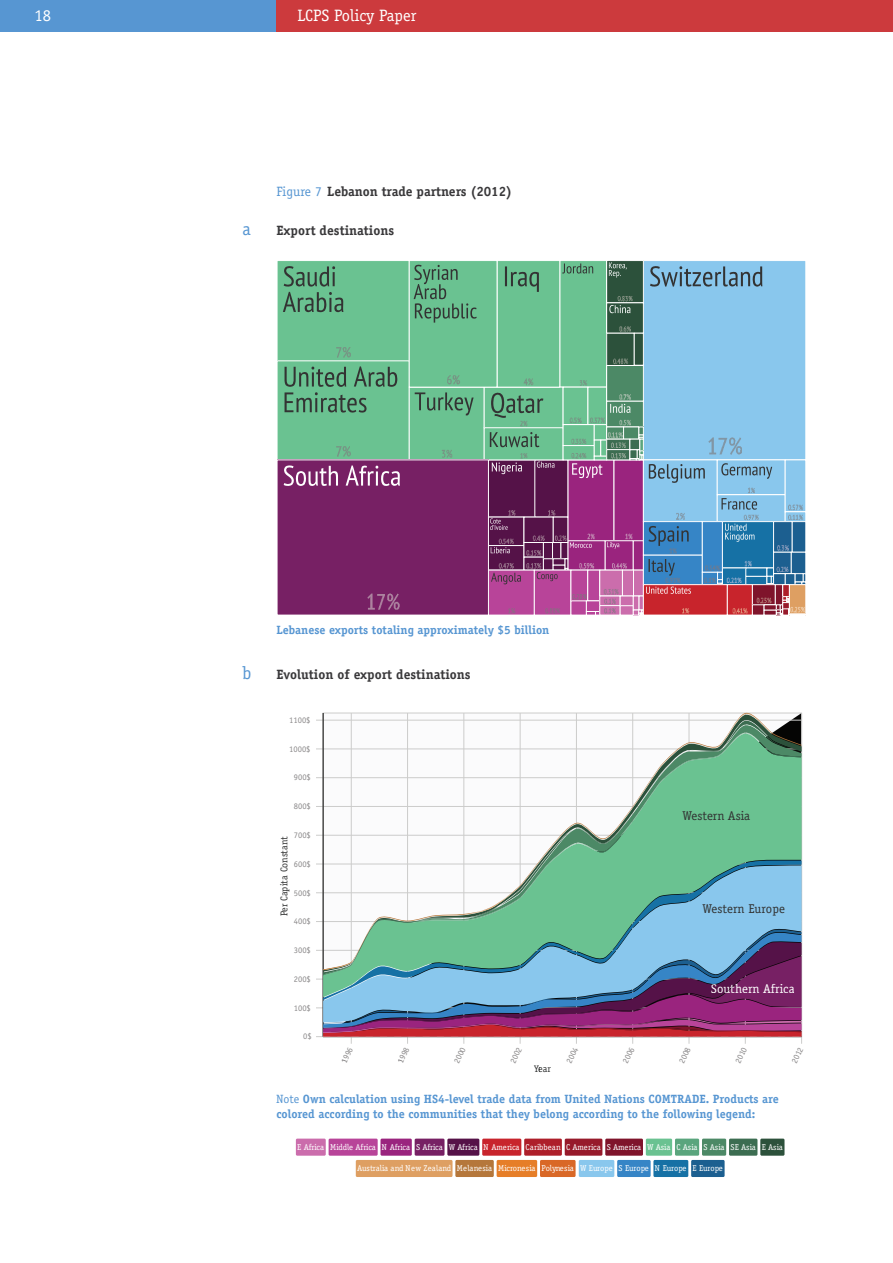
<style>
.page{position:relative;width:893px;height:1263px;background:#fff}
.page>*{position:absolute;margin:0;border:0;box-sizing:border-box;transform-origin:0 0}
.t1{font:18px "Officina Serif Std";color:#5796d2}
.t2{font:16.5px "Officina Serif Std";color:#fff}
.t3{font:700 13.5px "Officina Serif Std";color:#39383a}
.t4{font:12.75px "Officina Serif Std";color:#323333}
.t5{font:12.75px "Officina Serif Std";color:#fff}
.t6{font:700 12px/15px "Officina Serif Std";color:#5796d2}
.t7{font:9.9px "Officina Serif Std";color:#323333}
.t8{font:8.55px "Officina Serif Std";letter-spacing:-.02em;color:#fff}
.t9{font:8.55px "Officina Serif Std";color:#8a8889}
.s1{font-weight:400;color:#5796d2}
.s2{font-weight:400}
</style>
<div class="page">
<div style="left:0;top:0;width:276px;height:32px;background:#5796d2"></div>
<div style="left:276px;top:0;width:617px;height:32px;background:#cc3a3d"></div>
<hr style="left:351px;top:713px;width:1px;height:331px;background:#cccccb">
<hr style="left:407px;top:713px;width:1px;height:331px;background:#cccccb">
<hr style="left:463px;top:713px;width:1px;height:331px;background:#cccccb">
<hr style="left:520px;top:713px;width:1px;height:331px;background:#cccccb">
<hr style="left:576px;top:713px;width:1px;height:331px;background:#cccccb">
<hr style="left:632px;top:713px;width:1px;height:331px;background:#cccccb">
<hr style="left:689px;top:713px;width:1px;height:331px;background:#cccccb">
<hr style="left:745px;top:713px;width:1px;height:331px;background:#cccccb">
<hr style="left:801px;top:713px;width:1px;height:331px;background:#cccccb">
<hr style="left:316px;top:1036px;width:486px;height:1px;background:#cccccb">
<hr style="left:316px;top:1007px;width:486px;height:1px;background:#cccccb">
<hr style="left:316px;top:979px;width:486px;height:1px;background:#cccccb">
<hr style="left:316px;top:950px;width:486px;height:1px;background:#cccccb">
<hr style="left:316px;top:921px;width:486px;height:1px;background:#cccccb">
<hr style="left:316px;top:892px;width:486px;height:1px;background:#cccccb">
<hr style="left:316px;top:864px;width:486px;height:1px;background:#cccccb">
<hr style="left:316px;top:835px;width:486px;height:1px;background:#cccccb">
<hr style="left:316px;top:806px;width:486px;height:1px;background:#cccccb">
<hr style="left:316px;top:777px;width:486px;height:1px;background:#cccccb">
<hr style="left:316px;top:748px;width:486px;height:1px;background:#cccccb">
<hr style="left:316px;top:720px;width:486px;height:1px;background:#cccccb">
<svg style="left:323px;top:1022px;width:479px;height:16px;background:#ae395d"></svg>
<svg style="left:323px;top:1000px;width:479px;height:22px;background:#745191"></svg>
<svg style="left:323px;top:997px;width:479px;height:3px"></svg>
<svg style="left:323px;top:975px;width:479px;height:22px;background:#758eb6"></svg>
<svg style="left:323px;top:713px;width:479px;height:257px"></svg>
<div style="left:643px;top:261px;width:163px;height:199px;background:#89c7ed"></div>
<div style="left:643px;top:261px;width:163px;height:199px;border:1px solid #fff"></div>
<svg style="left:650px;top:266px;width:112px;height:21px"></svg>
<div style="left:277px;top:261px;width:132px;height:100px;background:#6ac291"></div>
<svg style="left:283px;top:266px;width:60px;height:46px"></svg>
<div style="left:277px;top:361px;width:132px;height:99px;background:#6ac291"></div>
<div style="left:277px;top:360px;width:133px;height:100px;border:1px solid #fff"></div>
<svg style="left:285px;top:366px;width:112px;height:47px"></svg>
<div style="left:560px;top:261px;width:47px;height:126px;background:#6ac291"></div>
<svg style="left:562px;top:263px;width:31px;height:11px"></svg>
<div style="left:409px;top:387px;width:75px;height:73px;background:#6ac291"></div>
<div style="left:409px;top:387px;width:76px;height:73px;border:1px solid #fff"></div>
<svg style="left:415px;top:392px;width:59px;height:23px"></svg>
<div style="left:484px;top:387px;width:79px;height:41px;background:#6ac291"></div>
<div style="left:484px;top:387px;width:79px;height:41px;border:1px solid #fff"></div>
<div style="left:484px;top:428px;width:79px;height:32px;background:#6ac291"></div>
<div style="left:484px;top:427px;width:79px;height:33px;border:1px solid #fff"></div>
<div style="left:563px;top:387px;width:25px;height:38px;background:#6ac291"></div>
<div style="left:563px;top:387px;width:25px;height:38px;border:1px solid #fff"></div>
<div style="left:588px;top:387px;width:19px;height:38px;background:#6ac291"></div>
<div style="left:588px;top:387px;width:19px;height:38px;border:1px solid #fff"></div>
<div style="left:607px;top:261px;width:36px;height:42px;background:#2c513b"></div>
<div style="left:606px;top:261px;width:38px;height:42px;border:1px solid #fff"></div>
<svg style="left:609px;top:262px;width:18px;height:16px"></svg>
<div style="left:607px;top:303px;width:36px;height:30px;background:#2c513b"></div>
<div style="left:606px;top:302px;width:38px;height:32px;border:1px solid #fff"></div>
<div style="left:607px;top:333px;width:27px;height:32px;background:#2c513b"></div>
<div style="left:606px;top:333px;width:29px;height:33px;border:1px solid #fff"></div>
<div style="left:634px;top:333px;width:9px;height:32px;background:#2c513b"></div>
<div style="left:634px;top:333px;width:10px;height:33px;border:1px solid #fff"></div>
<div style="left:607px;top:365px;width:36px;height:36px;background:#4c8966"></div>
<div style="left:606px;top:365px;width:38px;height:37px;border:1px solid #fff"></div>
<div style="left:497px;top:261px;width:63px;height:126px;background:#6ac291"></div>
<div style="left:497px;top:261px;width:63px;height:126px;border:1px solid #fff"></div>
<svg style="left:505px;top:266px;width:34px;height:26px"></svg>
<div style="left:409px;top:261px;width:88px;height:126px;background:#6ac291"></div>
<div style="left:409px;top:261px;width:88px;height:126px;border:1px solid #fff"></div>
<svg style="left:414px;top:265px;width:63px;height:58px"></svg>
<div style="left:277px;top:460px;width:211px;height:155px;background:#772064"></div>
<svg style="left:284px;top:465px;width:116px;height:21px"></svg>
<svg style="left:336px;top:347px;width:15px;height:11px"></svg>
<svg style="left:336px;top:446px;width:15px;height:11px"></svg>
<svg style="left:580px;top:380px;width:7px;height:6px"></svg>
<svg style="left:442px;top:450px;width:10px;height:8px"></svg>
<svg style="left:609px;top:296px;width:24px;height:17px"></svg>
<svg style="left:619px;top:326px;width:12px;height:6px"></svg>
<svg style="left:613px;top:359px;width:15px;height:6px"></svg>
<svg style="left:490px;top:393px;width:316px;height:223px"></svg>
<svg style="left:524px;top:378px;width:9px;height:8px"></svg>
<svg style="left:447px;top:375px;width:13px;height:10px"></svg>
<svg style="left:367px;top:593px;width:33px;height:17px"></svg>
<div style="left:296px;top:1138px;width:30px;height:18px;background:#cb6dac"></div>
<div style="left:329px;top:1138px;width:49px;height:18px;background:#b84499"></div>
<div style="left:380px;top:1138px;width:32px;height:18px;background:#9a247e"></div>
<div style="left:415px;top:1138px;width:29px;height:18px;background:#772064"></div>
<div style="left:447px;top:1138px;width:32px;height:18px;background:#551248"></div>
<div style="left:482px;top:1138px;width:39px;height:18px;background:#c8242c"></div>
<div style="left:524px;top:1138px;width:38px;height:18px;background:#ae1f2a"></div>
<div style="left:565px;top:1138px;width:37px;height:18px;background:#971a2b"></div>
<div style="left:605px;top:1138px;width:38px;height:18px;background:#7f142b"></div>
<div style="left:646px;top:1138px;width:26px;height:18px;background:#6ac291"></div>
<div style="left:675px;top:1138px;width:24px;height:18px;background:#5aa57d"></div>
<div style="left:702px;top:1138px;width:24px;height:18px;background:#4c8966"></div>
<div style="left:729px;top:1138px;width:28px;height:18px;background:#3c6d51"></div>
<div style="left:760px;top:1138px;width:24px;height:18px;background:#2c513b"></div>
<div style="left:579px;top:1160px;width:35px;height:17px;background:#89c7ed"></div>
<div style="left:617px;top:1160px;width:34px;height:17px;background:#3685c6"></div>
<div style="left:653px;top:1160px;width:35px;height:17px;background:#1671a5"></div>
<div style="left:691px;top:1160px;width:34px;height:17px;background:#1c5f90"></div>
<div style="left:356px;top:1160px;width:96px;height:17px;background:#de9f62"></div>
<div style="left:455px;top:1160px;width:39px;height:17px;background:#b5773b"></div>
<div style="left:497px;top:1160px;width:40px;height:17px;background:#e67e28"></div>
<div style="left:540px;top:1160px;width:36px;height:17px;background:#d96827"></div>
<h2 class="t2" style="left:35px;top:6px;width:18px">18</h2>
<h2 class="t2" style="left:298px;top:6px;width:120px">LCPS Policy Paper</h2>
<h1 class="t1" style="left:242px;top:219px;width:10px">a</h1>
<p class="t3" style="left:276px;top:186px;width:237px"><span class="s1">Figure 7</span> Lebanon trade partners (2012)</p>
<p class="t3" style="left:276px;top:226px;width:119px">Export destinations</p>
<h1 class="t1" style="left:242px;top:662px;width:10px">b</h1>
<p class="t6" style="left:276px;top:623px;width:274px">Lebanese exports totaling approximately $5 billion</p>
<p class="t3" style="left:276px;top:669px;width:196px">Evolution of export destinations</p>
<p class="t9" style="left:289px;top:715px;width:23px">1100$</p>
<p class="t9" style="left:289px;top:744px;width:23px">1000$</p>
<p class="t9" style="left:294px;top:772px;width:19px">900$</p>
<p class="t9" style="left:294px;top:801px;width:19px">800$</p>
<p class="t9" style="left:294px;top:830px;width:19px">700$</p>
<p class="t7" style="left:278px;top:916px;width:82px;rotate:-90deg">Per Capita Constant</p>
<p class="t9" style="left:294px;top:859px;width:19px">600$</p>
<p class="t9" style="left:294px;top:887px;width:19px">500$</p>
<p class="t9" style="left:294px;top:916px;width:19px">400$</p>
<p class="t9" style="left:294px;top:945px;width:19px">300$</p>
<p class="t9" style="left:294px;top:974px;width:19px">200$</p>
<p class="t9" style="left:294px;top:1003px;width:19px">100$</p>
<p class="t9" style="left:303px;top:1031px;width:10px">0$</p>
<p class="t9" style="left:339px;top:1061px;width:19px;rotate:-65deg">1996</p>
<p class="t9" style="left:395px;top:1061px;width:19px;rotate:-65deg">1998</p>
<p class="t4" style="left:682px;top:808px;width:69px">Western Asia</p>
<p class="t4" style="left:702px;top:901px;width:84px">Western Europe</p>
<p class="t5" style="left:711px;top:981px;width:85px">Southern Africa</p>
<p class="t9" style="left:451px;top:1061px;width:19px;rotate:-65deg">2000</p>
<p class="t9" style="left:508px;top:1061px;width:19px;rotate:-65deg">2002</p>
<p class="t9" style="left:564px;top:1061px;width:19px;rotate:-65deg">2004</p>
<p class="t9" style="left:620px;top:1061px;width:19px;rotate:-65deg">2006</p>
<p class="t9" style="left:677px;top:1061px;width:19px;rotate:-65deg">2008</p>
<p class="t9" style="left:733px;top:1061px;width:19px;rotate:-65deg">2010</p>
<p class="t9" style="left:789px;top:1061px;width:19px;rotate:-65deg">2012</p>
<p class="t7" style="left:534px;top:1063px;width:19px">Year</p>
<p class="t6" style="left:276px;top:1092px;width:504px"><span class="s2">Note</span> Own calculation using HS4-level trade data from United Nations COMTRADE. Products are colored according to the communities that they belong according to the following legend:</p>
<p class="t8" style="left:297px;top:1142px;width:487px">E Africa Middle Africa N Africa S Africa W Africa N America Caribbean C America S America W Asia C Asia S Asia SE Asia E Asia</p>
<p class="t8" style="left:357px;top:1163px;width:367px">Australia and New Zealand Melanesia Micronesia Polynesia W Europe S Europe N Europe E Europe</p>
</div>
